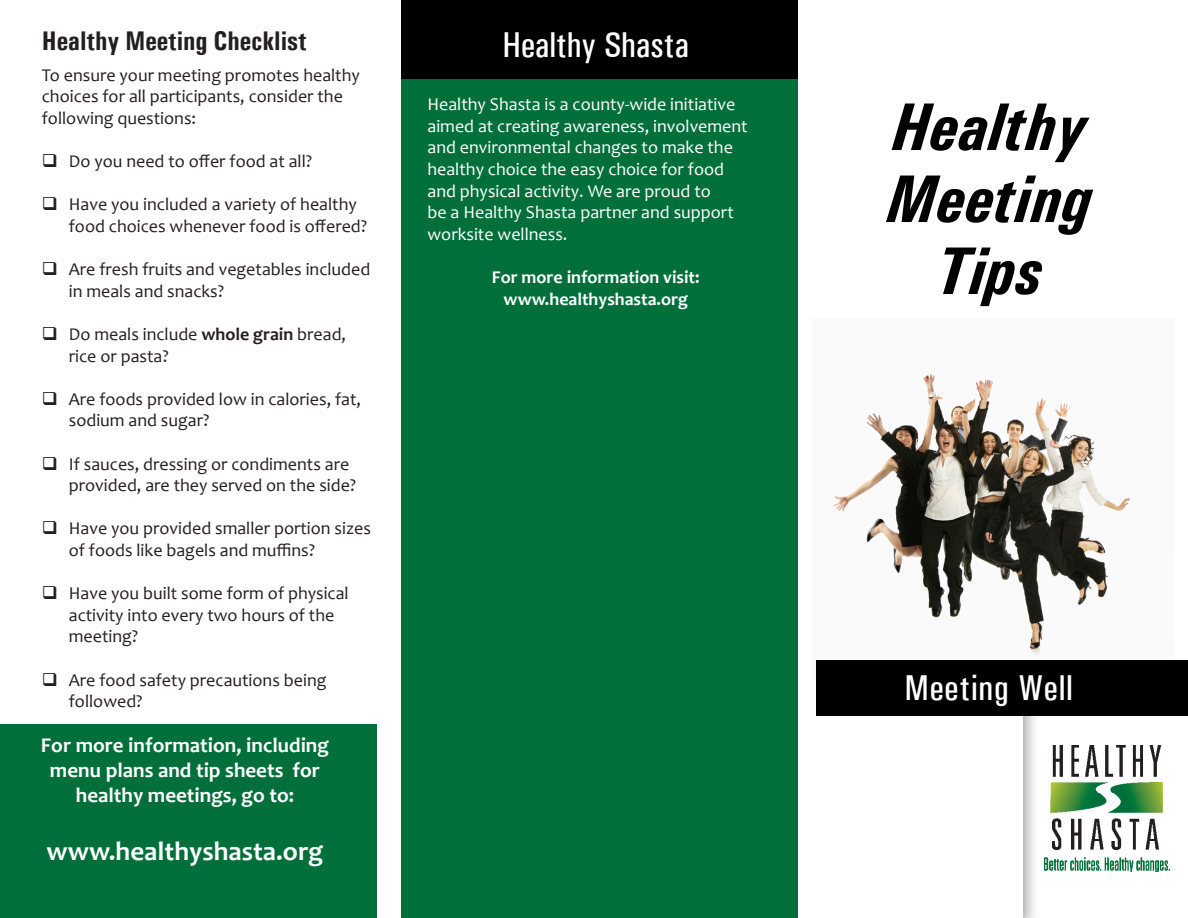
<style>
.page{position:relative;width:1188px;height:918px;background:#fff}
.page>*{position:absolute;margin:0;border:0;box-sizing:border-box;transform-origin:0 0}
.t1{font:italic 700 condensed 67.5px "Univers";color:#000}
.Reverse_Topic_headin{font:500 condensed 36px "Univers";color:#fff}
.Reverse_Topic_headin-2{font:500 condensed 36px "Univers";letter-spacing:.025em;color:#fff}
.tips_text{font:700 condensed 27px "Univers";color:#231f20}
.reverse_content_text{font:700 27px "Candara";color:#fff}
.content_text{font:700 21px/25.2px "Candara";color:#fff;text-align:center}
.content_text-2{font:18px/21.6px "Candara";color:#231f20}
.reverse_content_text-2{font:18px/21.6px "Candara";color:#fff}
.reverse_content_text-3{font:700 18px "Candara";color:#fff}
.s1{font-weight:700}
</style>
<div class="page">
<img style="left:833px;top:374px;width:297px;height:281px">
<svg style="left:1023px;top:716px;width:136px;height:201px"></svg>
<img style="left:1045px;top:745px;width:125px;height:126px">
<div style="left:816px;top:660px;width:372px;height:56px;background:#000"></div>
<div style="left:402px;top:78px;width:396px;height:840px;background:#006f3a"></div>
<div style="left:401px;top:0;width:397px;height:78px;background:#000"></div>
<div style="left:0;top:724px;width:376px;height:194px;background:#006f3a"></div>
<p class="tips_text" style="left:42px;top:25px;width:266px">Healthy Meeting Checklist</p>
<p class="content_text-2" style="left:42px;top:64px;width:320px">To ensure your meeting promotes healthy choices for all participants, consider the following questions:</p>
<p class="content_text-2" style="left:69px;top:150px;width:245px">Do you need to offer food at all?</p>
<p class="content_text-2" style="left:69px;top:194px;width:300px">Have you included a variety of healthy food choices whenever food is offered?</p>
<p class="content_text-2" style="left:69px;top:258px;width:303px">Are fresh fruits and vegetables included in meals and snacks?</p>
<p class="content_text-2" style="left:69px;top:323px;width:279px">Do meals include <span class="s1">whole grain</span> bread, rice or pasta?</p>
<p class="content_text-2" style="left:69px;top:388px;width:294px">Are foods provided low in calories, fat, sodium and sugar?</p>
<p class="content_text-2" style="left:69px;top:453px;width:289px">If sauces, dressing or condiments are provided, are they served on the side?</p>
<p class="content_text-2" style="left:69px;top:518px;width:304px">Have you provided smaller portion sizes of foods like bagels and muffins?</p>
<p class="content_text-2" style="left:69px;top:582px;width:281px">Have you built some form of physical activity into every two hours of the meeting?</p>
<p class="content_text-2" style="left:69px;top:669px;width:259px">Are food safety precautions being followed?</p>
<p class="content_text" style="left:41px;top:732px;width:290px">For more information, including menu plans and tip sheets for healthy meetings, go to:</p>
<p class="reverse_content_text" style="left:47px;top:834px;width:278px">www.healthyshasta.org</p>
<p class="Reverse_Topic_headin" style="left:502px;top:24px;width:188px">Healthy Shasta</p>
<p class="reverse_content_text-2" style="left:428px;top:93px;width:322px">Healthy Shasta is a county-wide initiative aimed at creating awareness, involvement and environmental changes to make the healthy choice the easy choice for food and physical activity. We are proud to<br>be a Healthy Shasta partner and support worksite wellness.</p>
<p class="reverse_content_text-3" style="left:492px;top:266px;width:209px">For more information visit:</p>
<p class="reverse_content_text-3" style="left:504px;top:288px;width:186px">www.healthyshasta.org</p>
<p class="t1" style="left:892px;top:86px;width:196px">Healthy</p>
<p class="t1" style="left:887px;top:158px;width:207px">Meeting</p>
<p class="t1" style="left:936px;top:230px;width:109px">Tips</p>
<p class="Reverse_Topic_headin-2" style="left:904px;top:667px;width:170px">Meeting Well</p>
</div>
